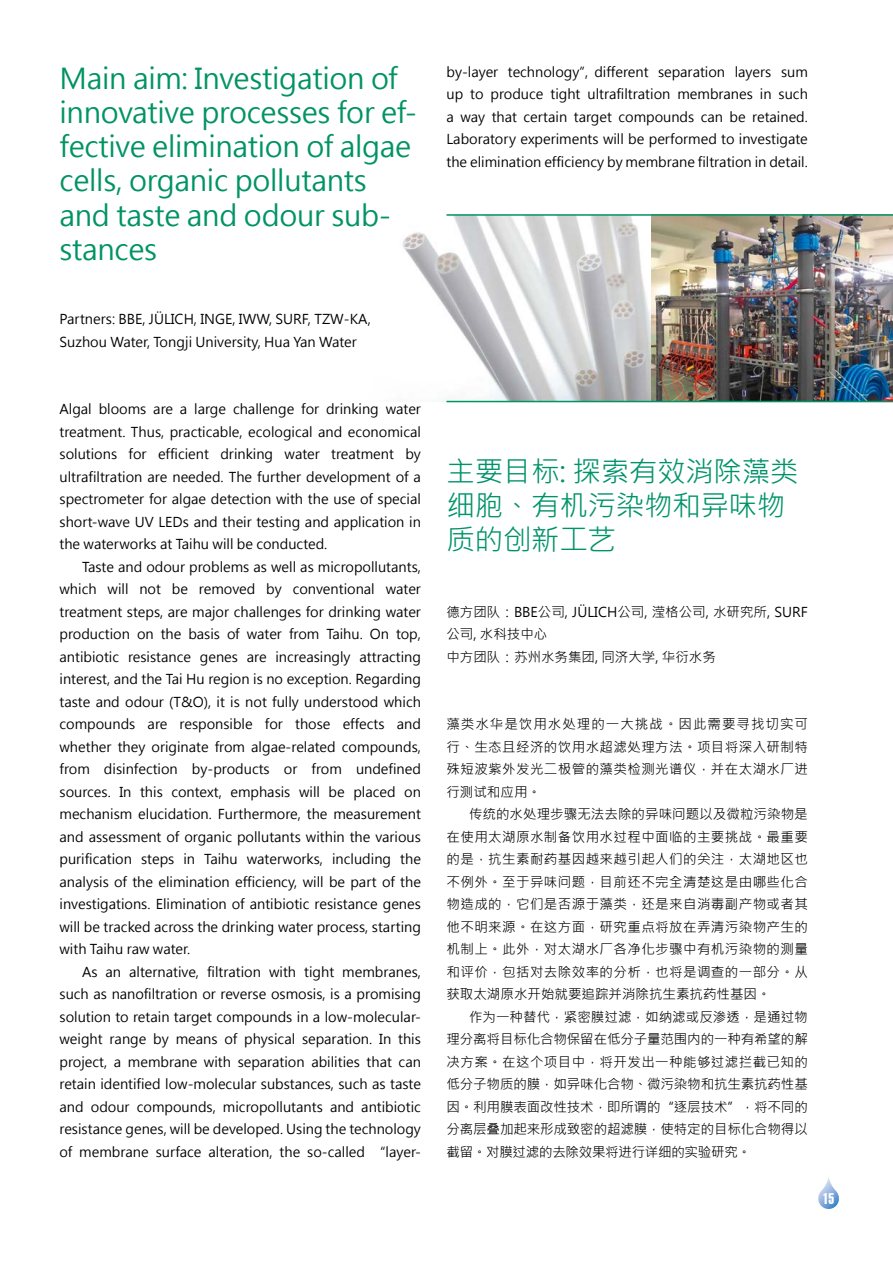
<style>
.page{position:relative;width:893px;height:1263px;background:#fff}
.page>*{position:absolute;margin:0;border:0;box-sizing:border-box;transform-origin:0 0}
.t1{font:28.5px/34.2px "Microsoft Jheng Hei";letter-spacing:-.01em;color:#009364}
.t2{font:28.5px/34.2px "Microsoft Jheng Hei";letter-spacing:-.01em;color:#009369}
.t3{font:15px "Swiss 911 BT Extra Compressed";color:#fff}
.t4{font:13.5px/22.5px "Microsoft Jheng Hei";color:#000;text-align:justify}
</style>
<div class="page">
<img style="left:402px;top:216px;width:249px;height:185px">
<img style="left:651px;top:216px;width:242px;height:185px">
<hr style="left:446px;top:214px;width:447px;height:2px;background:#009364">
<hr style="left:446px;top:401px;width:447px;height:1px;background:#009364">
<svg style="left:818px;top:1178px;width:21px;height:31px"></svg>
<h1 class="t1" style="left:60px;top:61px;width:359px">Main aim: Investigation of innovative processes for ef&shy;fective elimination of algae cells, organic pollutants and taste and odour sub&shy;stances</h1>
<p class="t4" style="left:60px;top:308px;width:313px">Partners: BBE, JÜLICH, INGE, IWW, SURF, TZW-KA,<br>Suzhou Water, Tongji University, Hua Yan Water</p>
<p class="t4" style="left:60px;top:398px;width:363px">Algal blooms are a large challenge for drinking water treatment. Thus, practicable, ecological and economical solutions for efficient drinking water treatment by ultrafiltration are needed. The further development of a spectrometer for algae detection with the use of special short-wave UV LEDs and their testing and application in the waterworks at Taihu will be conducted.</p>
<p class="t4" style="left:60px;top:555px;width:363px;text-indent:23px">Taste and odour problems as well as micropollutants, which will not be removed by conventional water treatment steps, are major challenges for drinking water production on the basis of water from Taihu. On top, antibiotic resistance genes are increasingly attracting interest, and the Tai Hu region is no exception. Regarding taste and odour (T&amp;O), it is not fully understood which compounds are responsible for those effects and whether they originate from algae-related compounds, from disinfection by-products or from undefined sources. In this context, emphasis will be placed on mechanism elucidation. Furthermore, the measurement and assessment of organic pollutants within the various purification steps in Taihu waterworks, including the analysis of the elimination efficiency, will be part of the investigations. Elimination of antibiotic resistance genes will be tracked across the drinking water process, starting with Taihu raw water.</p>
<p class="t4" style="left:60px;top:960px;width:363px;text-indent:23px">As an alternative, filtration with tight membranes, such as nanofiltration or reverse osmosis, is a promising solution to retain target compounds in a low-molecular&shy;weight range by means of physical separation. In this project, a membrane with separation abilities that can retain identified low-molecular substances, such as taste and odour compounds, micropollutants and antibiotic resistance genes, will be developed. Using the technology of membrane surface alteration, the so-called “layer-</p>
<p class="t4" style="left:446px;top:60px;width:363px">by-layer technology”, different separation layers sum up to produce tight ultrafiltration membranes in such a way that certain target compounds can be retained.<br>Laboratory experiments will be performed to investigate the elimination efficiency by membrane filtration in detail.</p>
<h1 class="t2" style="left:446px;top:454px;width:353px">主要目标: 探索有效消除藻类细胞、有机污染物和异味物质的创新工艺</h1>
<p class="t4" style="left:446px;top:600px;width:363px;text-align:left">德方团队：BBE公司, JÜLICH公司, 滢格公司, 水研究所, SURF公司, 水科技中心<br>中方团队：苏州水务集团, 同济大学, 华衍水务</p>
<p class="t4" style="left:446px;top:713px;width:363px">藻类水华是饮用水处理的一大挑战。因此需要寻找切实可行、生态且经济的饮用水超滤处理方法。项目将深入研制特殊短波紫外发光二极管的藻类检测光谱仪，并在太湖水厂进行测试和应用。</p>
<p class="t4" style="left:446px;top:803px;width:363px;text-indent:23px">传统的水处理步骤无法去除的异味问题以及微粒污染物是在使用太湖原水制备饮用水过程中面临的主要挑战。最重要的是，抗生素耐药基因越来越引起人们的关注，太湖地区也不例外。至于异味问题，目前还不完全清楚这是由哪些化合物造成的，它们是否源于藻类，还是来自消毒副产物或者其他不明来源。在这方面，研究重点将放在弄清污染物产生的机制上。此外，对太湖水厂各净化步骤中有机污染物的测量和评价，包括对去除效率的分析，也将是调查的一部分。从获取太湖原水开始就要追踪并消除抗生素抗药性基因。</p>
<p class="t4" style="left:446px;top:1006px;width:363px;text-indent:23px">作为一种替代，紧密膜过滤，如纳滤或反渗透，是通过物理分离将目标化合物保留在低分子量范围内的一种有希望的解决方案。在这个项目中，将开发出一种能够过滤拦截已知的低分子物质的膜，如异味化合物、微污染物和抗生素抗药性基因。利用膜表面改性技术，即所谓的“逐层技术”，将不同的分离层叠加起来形成致密的超滤膜，使特定的目标化合物得以截留。对膜过滤的去除效果将进行详细的实验研究。</p>
<p class="t3" style="left:823px;top:1190px;width:13px">15</p>
</div>
